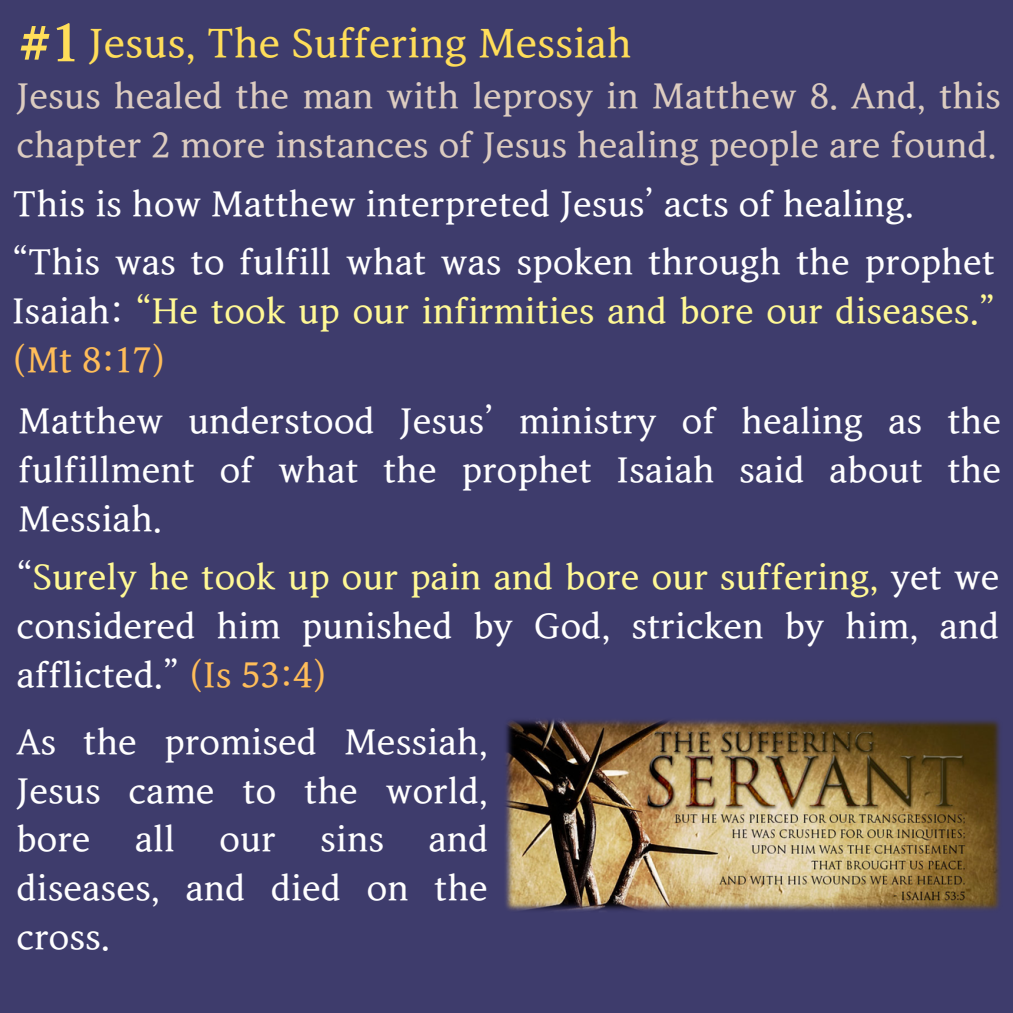
<style>
.page{position:relative;width:1013px;height:1013px;background:#fff}
.page>*{position:absolute;margin:0;border:0;box-sizing:border-box;transform-origin:0 0}
.t1{font:52.5px "Arita buri Bold OTF";color:#ffde59}
.t2{font:40px "Arita buri Semi Bold OTF";color:#ffde59}
.t3{font:35px/48.8px "Arita buri Semi Bold OTF";color:#fff;text-align:justify}
.t4{font:35px/48.8px "Arita buri Semi Bold OTF";color:#dcccc0}
.s1{color:#fff895}
.s2{color:#ffbd59}
</style>
<div class="page">
<div style="left:0;top:0;width:1012px;height:1012px;background:#3e3c6c"></div>
<img style="left:505px;top:719px;width:495px;height:192px">
<p class="t1" style="left:18px;top:13px;width:62px">#1</p>
<p class="t2" style="left:89px;top:21px;width:544px">Jesus, The Suffering Messiah</p>
<p class="t4" style="left:16px;top:73px;width:986px">Jesus healed the man with leprosy in Matthew 8. And, this chapter 2 more instances of Jesus healing people are found.</p>
<p class="t3" style="left:13px;top:181px;width:902px">This is how Matthew interpreted Jesus’ acts of healing.</p>
<p class="t3" style="left:12px;top:239px;width:984px">“This was to fulfill what was spoken through the prophet Isaiah: <span class="s1">“He took up our infirmities and bore our diseases.” </span><span class="s2">(Mt 8:17)</span></p>
<p class="t3" style="left:18px;top:398px;width:984px">Matthew understood Jesus’ ministry of healing as the fulfillment of what the prophet Isaiah said about the Messiah.</p>
<p class="t3" style="left:16px;top:554px;width:984px">“<span class="s1">Surely he took up our pain and bore our suffering,</span> yet we considered him punished by God, stricken by him, and afflicted.” <span class="s2">(Is 53:4)</span></p>
<p class="t3" style="left:16px;top:719px;width:473px">As the promised Messiah, Jesus came to the world, bore</p>
<p class="t3" style="left:135px;top:816px;width:42px">all</p>
<p class="t3" style="left:219px;top:816px;width:58px">our</p>
<p class="t3" style="left:320px;top:816px;width:66px">sins</p>
<p class="t3" style="left:16px;top:816px;width:473px;text-indent:412px">and diseases, and died on the cross.</p>
</div>
